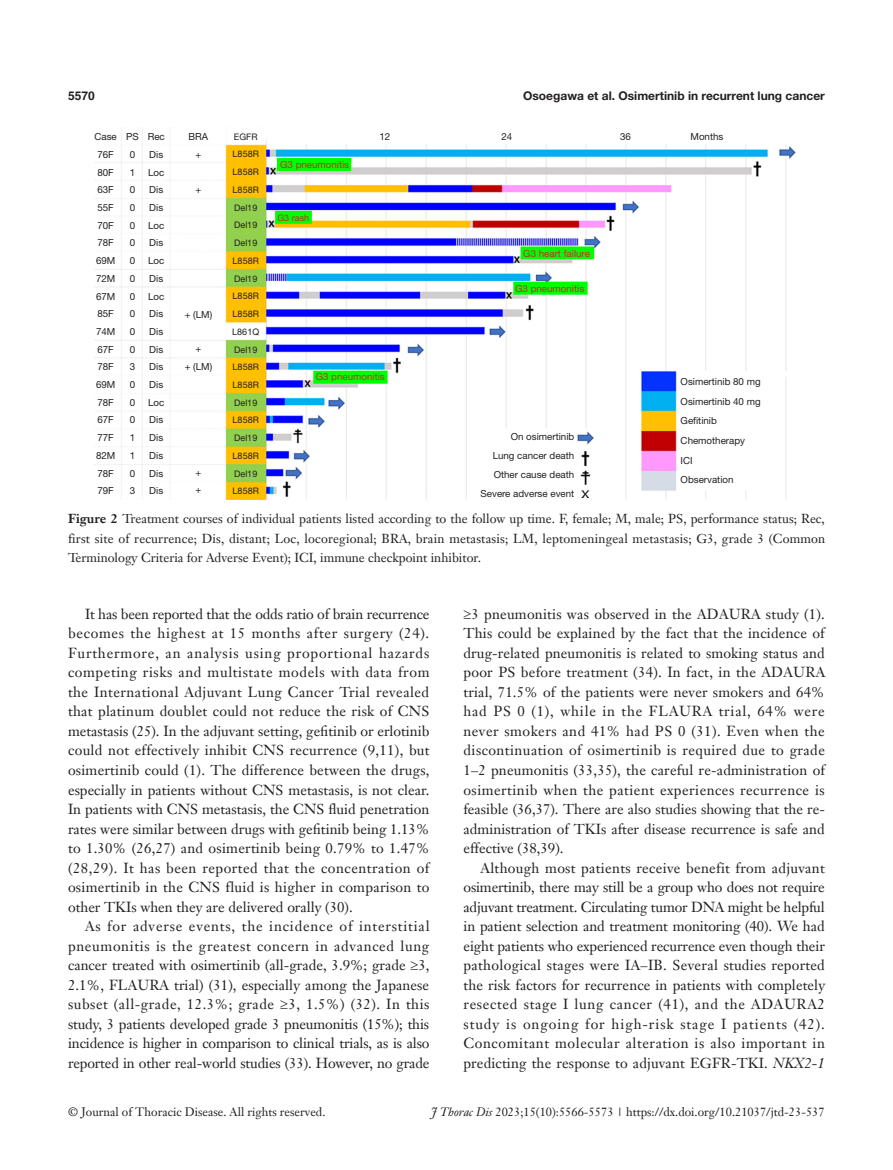
<style>
.page{position:relative;width:893px;height:1170px;background:#fff}
.page>*{position:absolute;margin:0;border:0;box-sizing:border-box;transform-origin:0 0}
.B-zhengwen{font:14.25px/19.5px "Janson Text LT";color:#231f20;text-align:justify}
.t1{font:12.75px/19.5px "Janson Text LT";color:#231f20;text-align:justify}
.t2{font:12px "Janson Text LT";color:#231f20}
.t3{font:700 12px "Helvetica Neue LT Pro";color:#231f20}
.t4{font:700 12px "Helvetica";color:#231f20}
.t5{font:9.75px/17.7px "Helvetica Neue LT Pro";color:#231f20}
.t6{font:9.75px "Helvetica Neue LT Pro";color:#cc272b}
.t7{font:9px/17.7px "Helvetica Neue LT Pro";color:#231f20}
.t8{font:9px "Helvetica Neue LT Pro";color:#cc272b}
.s1{font-weight:700}
.s2{font-style:italic}
</style>
<div class="page">
<img style="left:94px;top:128px;width:702px;height:371px">
<p class="t4" style="left:68px;top:88px;width:28px">5570</p>
<p class="t3" style="left:523px;top:88px;width:303px">Osoegawa et al. Osimertinib in recurrent lung cancer</p>
<p class="t5" style="left:94px;top:128px;width:24px">Case<br>76F<br>80F<br>63F<br>55F<br>70F<br>78F<br>69M<br>72M<br>67M<br>85F<br>74M<br>67F<br>78F<br>69M<br>78F<br>67F<br>77F<br>82M<br>78F<br>79F</p>
<p class="t5" style="left:126px;top:128px;width:14px;text-align:center">PS<br>0<br>1<br>0<br>0<br>0<br>0<br>0<br>0<br>0<br>0<br>0<br>0<br>3<br>0<br>0<br>0<br>1<br>1<br>0<br>3</p>
<p class="t5" style="left:148px;top:128px;width:19px">Rec<br>Dis<br>Loc<br>Dis<br>Dis<br>Loc<br>Dis<br>Loc<br>Dis<br>Loc<br>Dis<br>Dis<br>Dis<br>Dis<br>Dis<br>Loc<br>Dis<br>Dis<br>Dis<br>Dis<br>Dis</p>
<p class="t5" style="left:189px;top:128px;width:21px">BRA</p>
<p class="t5" style="left:196px;top:145px;width:7px">+</p>
<p class="t5" style="left:196px;top:181px;width:7px">+</p>
<p class="t5" style="left:185px;top:305px;width:29px">+ (LM)</p>
<p class="t5" style="left:196px;top:339px;width:7px">+</p>
<p class="t5" style="left:185px;top:357px;width:29px">+ (LM)</p>
<p class="t5" style="left:196px;top:464px;width:7px">+</p>
<p class="t5" style="left:196px;top:481px;width:7px">+</p>
<p class="t7" style="left:234px;top:127px;width:25px">EGFR</p>
<p class="t7" style="left:232px;top:145px;width:28px">L858R<br>L858R<br>L858R<br>Del19<br>Del19<br>Del19<br>L858R<br>Del19<br>L858R<br>L858R<br>L861Q<br>Del19<br>L858R<br>L858R<br>Del19<br>L858R<br>Del19<br>L858R<br>Del19<br>L858R</p>
<p class="t6" style="left:280px;top:158px;width:71px">G3 pneumonitis</p>
<p class="t8" style="left:277px;top:212px;width:33px">G3 rash</p>
<p class="t5" style="left:379px;top:128px;width:12px">12</p>
<p class="t5" style="left:501px;top:128px;width:12px">24</p>
<p class="t5" style="left:620px;top:128px;width:12px">36</p>
<p class="t5" style="left:690px;top:128px;width:34px">Months</p>
<p class="t6" style="left:523px;top:247px;width:68px">G3 heart failure</p>
<p class="t6" style="left:515px;top:282px;width:71px">G3 pneumonitis</p>
<p class="t6" style="left:316px;top:370px;width:71px">G3 pneumonitis</p>
<p class="t5" style="left:493px;top:426px;width:83px;line-height:18.9px;text-align:justify;text-indent:18px">On osimertinib Lung cancer death Other cause death</p>
<p class="t5" style="left:481px;top:484px;width:95px">Severe adverse event</p>
<p class="t5" style="left:681px;top:372px;width:82px;line-height:19.5px">Osimertinib 80 mg<br>Osimertinib 40 mg<br>Gefitinib<br>Chemotherapy<br>ICI<br>Observation</p>
<p class="t1" style="left:68px;top:509px;width:759px"><span class="s1">Figure 2</span> Treatment courses of individual patients listed according to the follow up time. F, female; M, male; PS, performance status; Rec, first site of recurrence; Dis, distant; Loc, locoregional; BRA, brain metastasis; LM, leptomeningeal metastasis; G3, grade 3 (Common Terminology Criteria for Adverse Event); ICI, immune checkpoint inhibitor.</p>
<p class="B-zhengwen" style="left:68px;top:604px;width:363px;text-indent:17px">It has been reported that the odds ratio of brain recurrence becomes the highest at 15 months after surgery (24).<br>Furthermore, an analysis using proportional hazards competing risks and multistate models with data from the International Adjuvant Lung Cancer Trial revealed that platinum doublet could not reduce the risk of CNS metastasis (25). In the adjuvant setting, gefitinib or erlotinib could not effectively inhibit CNS recurrence (9,11), but osimertinib could (1). The difference between the drugs, especially in patients without CNS metastasis, is not clear.<br>In patients with CNS metastasis, the CNS fluid penetration rates were similar between drugs with gefitinib being 1.13% to 1.30% (26,27) and osimertinib being 0.79% to 1.47% (28,29). It has been reported that the concentration of osimertinib in the CNS fluid is higher in comparison to other TKIs when they are delivered orally (30).</p>
<p class="B-zhengwen" style="left:68px;top:916px;width:363px;text-indent:17px">As for adverse events, the incidence of interstitial pneumonitis is the greatest concern in advanced lung cancer treated with osimertinib (all-grade, 3.9%; grade ≥3, 2.1%, FLAURA trial) (31), especially among the Japanese subset (all-grade, 12.3%; grade ≥3, 1.5%) (32). In this study, 3 patients developed grade 3 pneumonitis (15%); this incidence is higher in comparison to clinical trials, as is also reported in other real-world studies (33). However, no grade</p>
<p class="B-zhengwen" style="left:463px;top:604px;width:363px">≥3 pneumonitis was observed in the ADAURA study (1).<br>This could be explained by the fact that the incidence of drug-related pneumonitis is related to smoking status and poor PS before treatment (34). In fact, in the ADAURA trial, 71.5% of the patients were never smokers and 64% had PS 0 (1), while in the FLAURA trial, 64% were never smokers and 41% had PS 0 (31). Even when the discontinuation of osimertinib is required due to grade 1–2 pneumonitis (33,35), the careful re-administration of osimertinib when the patient experiences recurrence is feasible (36,37). There are also studies showing that the re&shy;administration of TKIs after disease recurrence is safe and effective (38,39).</p>
<p class="B-zhengwen" style="left:463px;top:857px;width:363px;text-indent:17px">Although most patients receive benefit from adjuvant osimertinib, there may still be a group who does not require adjuvant treatment. Circulating tumor DNA might be helpful in patient selection and treatment monitoring (40). We had eight patients who experienced recurrence even though their pathological stages were IA–IB. Several studies reported the risk factors for recurrence in patients with completely resected stage I lung cancer (41), and the ADAURA2 study is ongoing for high-risk stage I patients (42).<br>Concomitant molecular alteration is also important in predicting the response to adjuvant EGFR-TKI. <span class="s2">NKX2-1</span></p>
<p class="t2" style="left:68px;top:1104px;width:259px">© Journal of Thoracic Disease. All rights reserved.</p>
<p class="t2" style="left:431px;top:1104px;width:395px"><span class="s2">J Thorac Dis</span> 2023;15(10):5566-5573 | https://dx.doi.org/10.21037/jtd-23-537</p>
</div>
